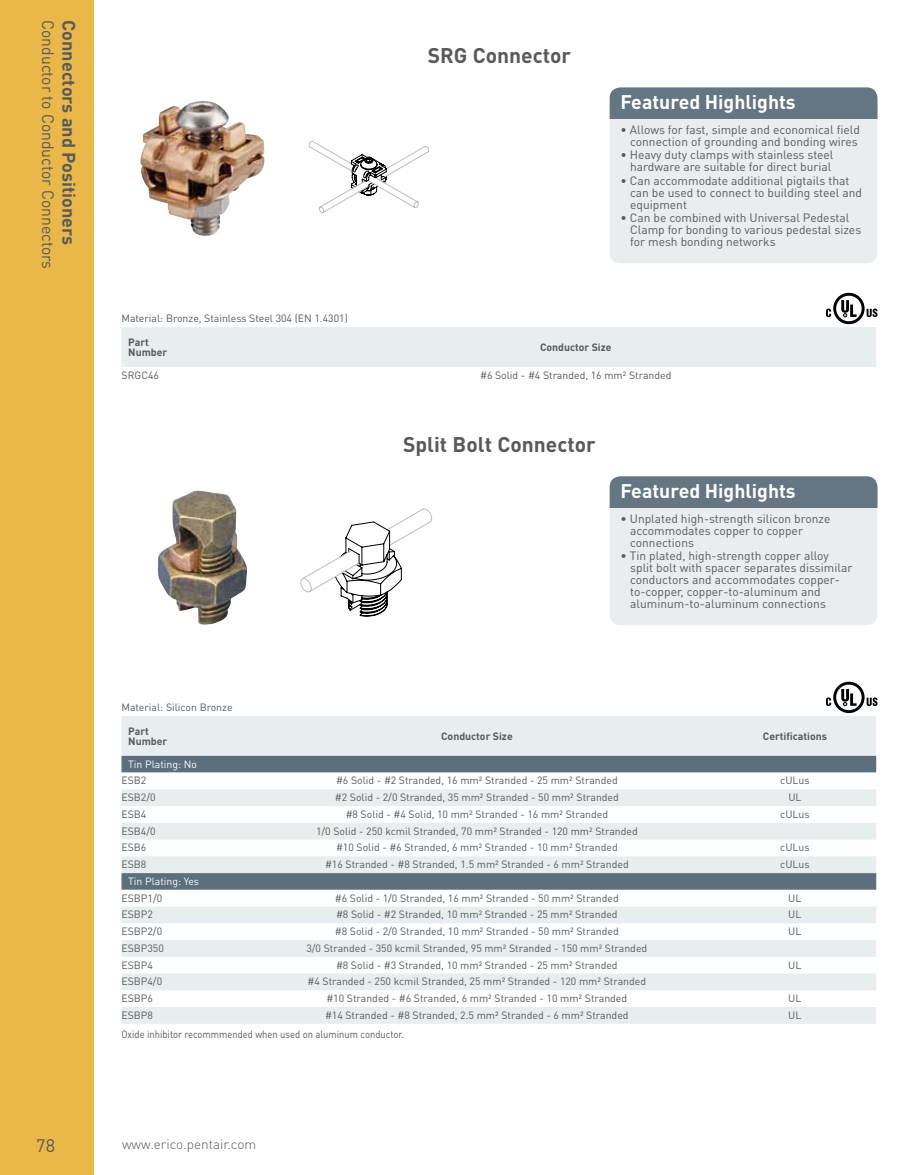
<style>
.page{position:relative;width:918px;height:1175px;background:#fff}
.page>*{position:absolute;margin:0;border:0;box-sizing:border-box;transform-origin:0 0}
.t1{font:700 21px "DIN Pro";color:#58595b}
.t2{font:700 19.5px "DIN Pro";color:#fff}
.t3{font:700 18px "DIN Pro";color:#58595b}
.t4{font:18px "DIN Pro";color:#58595b}
.t5{font:16.5px "DIN Pro";color:#58595b;scale:.95 1}
.t6{font:300 13.5px "DIN Pro";color:#58595b}
.t7{font:12px/12px "DIN Pro";color:#58595b}
.t8{font:10.5px "DIN Pro";color:#58595b}
.t9{font:700 10.5px/10.5px "DIN Pro";color:#58595b}
.t10{font:10.5px "DIN Pro";color:#58595b;scale:.9 1}
.t11{font:10.5px "DIN Pro";color:#fff}
</style>
<div class="page">
<div style="left:0;top:0;width:94px;height:1174px;background:#e9b848"></div>
<img style="left:140px;top:101px;width:125px;height:135px">
<div style="left:610px;top:87px;width:268px;height:176px;background:#e8edf0;border-radius:11px"></div>
<div style="left:610px;top:87px;width:268px;height:32px;background:#647682"></div>
<svg style="left:309px;top:141px;width:120px;height:72px"></svg>
<svg style="left:122px;top:293px;width:756px;height:74px"></svg>
<img style="left:158px;top:490px;width:90px;height:134px">
<div style="left:610px;top:476px;width:268px;height:149px;background:#e8edf0;border-radius:11px"></div>
<div style="left:610px;top:476px;width:268px;height:31px;background:#647682"></div>
<svg style="left:300px;top:508px;width:132px;height:108px"></svg>
<svg style="left:122px;top:681px;width:756px;height:75px"></svg>
<div style="left:122px;top:756px;width:754px;height:16px;background:#5c6f7c"></div>
<svg style="left:122px;top:772px;width:754px;height:1px"></svg>
<svg style="left:122px;top:789px;width:754px;height:234px;fill:#e8edf0"></svg>
<h3 class="t5" style="left:59px;top:20px;width:263px;rotate:90deg">Conductor to Conductor Connectors</h3>
<h3 class="t3" style="left:81px;top:20px;width:226px;rotate:90deg">Connectors and Positioners</h3>
<h1 class="t1" style="left:428px;top:41px;width:145px">SRG Connector</h1>
<h2 class="t2" style="left:620px;top:89px;width:177px">Featured Highlights</h2>
<p class="t7" style="left:620px;top:123px;width:241px;text-align:right">• Allows for fast, simple and economical field connection of grounding and bonding wires</p>
<p class="t7" style="left:620px;top:148px;width:215px;text-align:right">• Heavy duty clamps with stainless steel hardware are suitable for direct burial</p>
<p class="t7" style="left:630px;top:174px;width:233px;text-indent:-10px">• Can accommodate additional pigtails that can be used to connect to building steel and equipment</p>
<p class="t7" style="left:630px;top:211px;width:233px;text-indent:-10px">• Can be combined with Universal Pedestal<br>Clamp for bonding to various pedestal sizes for mesh bonding networks</p>
<p class="t8" style="left:122px;top:311px;width:228px">Material: Bronze, Stainless Steel 304 (EN 1.4301)</p>
<p class="t9" style="left:128px;top:336px;width:41px">Part<br>Number</p>
<p class="t9" style="left:540px;top:341px;width:73px">Conductor Size</p>
<p class="t8" style="left:121px;top:368px;width:39px">SRGC46</p>
<p class="t8" style="left:480px;top:368px;width:193px">#6 Solid - #4 Stranded, 16 mm² Stranded</p>
<h1 class="t1" style="left:403px;top:430px;width:194px">Split Bolt Connector</h1>
<h2 class="t2" style="left:620px;top:478px;width:177px">Featured Highlights</h2>
<p class="t7" style="left:630px;top:512px;width:202px;text-indent:-10px">• Unplated high-strength silicon bronze accommodates copper to copper connections</p>
<p class="t7" style="left:630px;top:549px;width:224px;text-indent:-10px">• Tin plated, high-strength copper alloy split bolt with spacer separates dissimilar conductors and accommodates copper&shy;to-copper, copper-to-aluminum and aluminum-to-aluminum connections</p>
<p class="t8" style="left:122px;top:699px;width:113px">Material: Silicon Bronze</p>
<p class="t9" style="left:128px;top:725px;width:41px">Part<br>Number</p>
<p class="t9" style="left:441px;top:730px;width:73px">Conductor Size</p>
<p class="t9" style="left:763px;top:730px;width:66px">Certifications</p>
<p class="t11" style="left:128px;top:756px;width:70px">Tin Plating: No</p>
<p class="t8" style="left:121px;top:773px;width:26px">ESB2</p>
<p class="t8" style="left:336px;top:773px;width:283px">#6 Solid - #2 Stranded, 16 mm² Stranded - 25 mm² Stranded</p>
<p class="t8" style="left:780px;top:773px;width:31px">cULus</p>
<p class="t8" style="left:121px;top:790px;width:36px">ESB2/0</p>
<p class="t8" style="left:335px;top:790px;width:285px">#2 Solid - 2/0 Stranded, 35 mm² Stranded - 50 mm² Stranded</p>
<p class="t8" style="left:788px;top:790px;width:15px">UL</p>
<p class="t8" style="left:121px;top:807px;width:26px">ESB4</p>
<p class="t8" style="left:346px;top:807px;width:264px">#8 Solid - #4 Solid, 10 mm² Stranded - 16 mm² Stranded</p>
<p class="t8" style="left:780px;top:807px;width:31px">cULus</p>
<p class="t8" style="left:121px;top:823px;width:36px">ESB4/0</p>
<p class="t8" style="left:316px;top:823px;width:323px">1/0 Solid - 250 kcmil Stranded, 70 mm² Stranded - 120 mm² Stranded</p>
<p class="t8" style="left:121px;top:840px;width:26px">ESB6</p>
<p class="t8" style="left:336px;top:840px;width:283px">#10 Solid - #6 Stranded, 6 mm² Stranded - 10 mm² Stranded</p>
<p class="t8" style="left:780px;top:840px;width:31px">cULus</p>
<p class="t8" style="left:121px;top:857px;width:26px">ESB8</p>
<p class="t8" style="left:325px;top:857px;width:305px">#16 Stranded - #8 Stranded, 1.5 mm² Stranded - 6 mm² Stranded</p>
<p class="t8" style="left:780px;top:857px;width:31px">cULus</p>
<p class="t11" style="left:128px;top:874px;width:72px">Tin Plating: Yes</p>
<p class="t8" style="left:121px;top:890px;width:42px">ESBP1/0</p>
<p class="t8" style="left:335px;top:890px;width:285px">#6 Solid - 1/0 Stranded, 16 mm² Stranded - 50 mm² Stranded</p>
<p class="t8" style="left:788px;top:890px;width:15px">UL</p>
<p class="t8" style="left:121px;top:907px;width:33px">ESBP2</p>
<p class="t8" style="left:336px;top:907px;width:283px">#8 Solid - #2 Stranded, 10 mm² Stranded - 25 mm² Stranded</p>
<p class="t8" style="left:788px;top:907px;width:15px">UL</p>
<p class="t8" style="left:121px;top:924px;width:42px">ESBP2/0</p>
<p class="t8" style="left:335px;top:924px;width:285px">#8 Solid - 2/0 Stranded, 10 mm² Stranded - 50 mm² Stranded</p>
<p class="t8" style="left:788px;top:924px;width:15px">UL</p>
<p class="t8" style="left:121px;top:941px;width:44px">ESBP350</p>
<p class="t8" style="left:306px;top:941px;width:342px">3/0 Stranded - 350 kcmil Stranded, 95 mm² Stranded - 150 mm² Stranded</p>
<p class="t8" style="left:121px;top:957px;width:33px">ESBP4</p>
<p class="t8" style="left:336px;top:957px;width:283px">#8 Solid - #3 Stranded, 10 mm² Stranded - 25 mm² Stranded</p>
<p class="t8" style="left:788px;top:957px;width:15px">UL</p>
<p class="t8" style="left:121px;top:974px;width:42px">ESBP4/0</p>
<p class="t8" style="left:308px;top:974px;width:340px">#4 Stranded - 250 kcmil Stranded, 25 mm² Stranded - 120 mm² Stranded</p>
<p class="t8" style="left:121px;top:991px;width:33px">ESBP6</p>
<p class="t8" style="left:326px;top:991px;width:302px">#10 Stranded - #6 Stranded, 6 mm² Stranded - 10 mm² Stranded</p>
<p class="t8" style="left:788px;top:991px;width:15px">UL</p>
<p class="t8" style="left:121px;top:1007px;width:33px">ESBP8</p>
<p class="t8" style="left:325px;top:1007px;width:305px">#14 Stranded - #8 Stranded, 2.5 mm² Stranded - 6 mm² Stranded</p>
<p class="t8" style="left:788px;top:1007px;width:15px">UL</p>
<p class="t10" style="left:122px;top:1026px;width:315px">Oxide inhibitor recommmended when used on aluminum conductor.</p>
<h3 class="t4" style="left:36px;top:1133px;width:20px">78</h3>
<p class="t6" style="left:122px;top:1134px;width:136px">www.erico.pentair.com</p>
</div>
